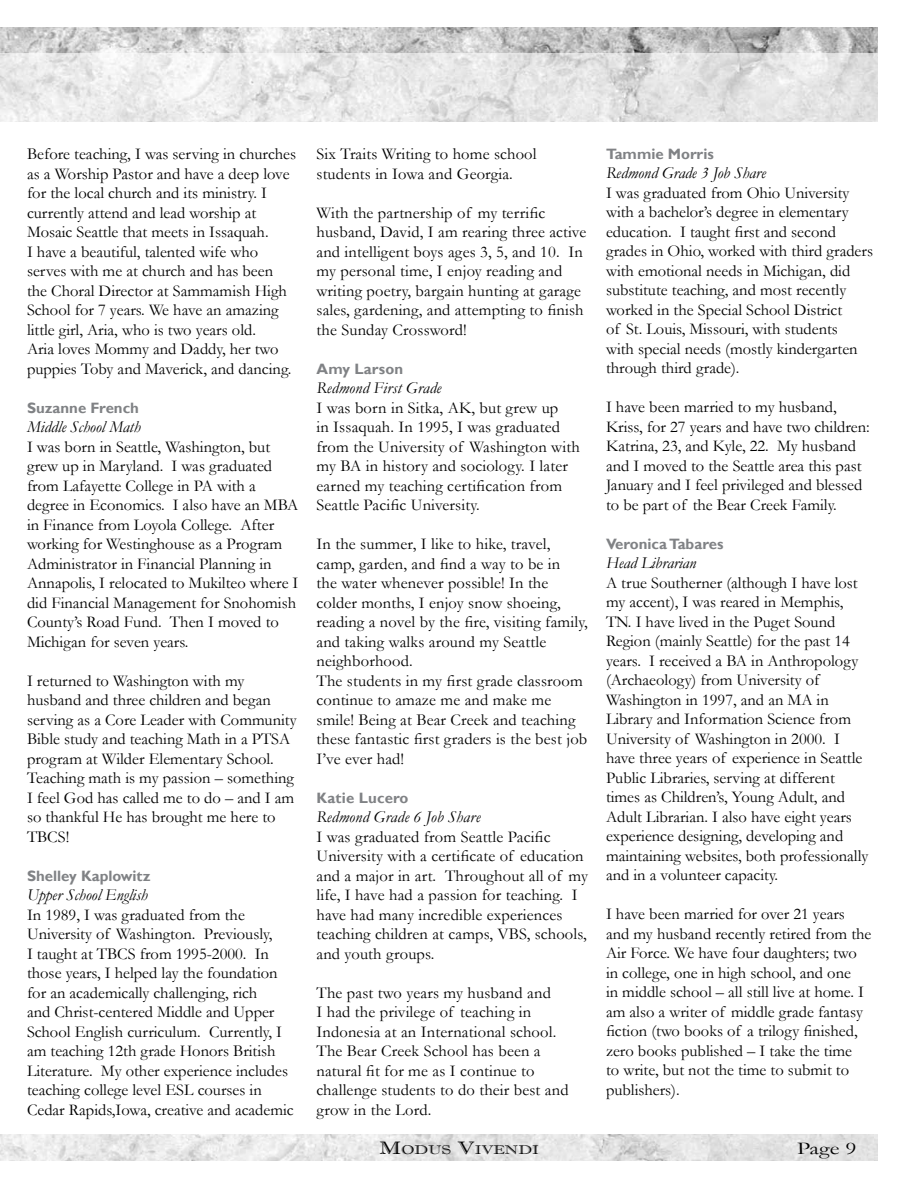
<style>
.page{position:relative;width:918px;height:1188px;background:#fff}
.page>*{position:absolute;margin:0;border:0;box-sizing:border-box;transform-origin:0 0}
.t1{font:18px "Garamond";color:#000;scale:1.3 1}
.t2{font:16.5px/19.5px "Garamond";color:#000}
.t3{font:italic 16.5px "Garamond";color:#000}
.t4{font:700 15px "Gill Sans";color:#808285}
.t5{font:12.6px "Imprint MT Shadow";color:#000;scale:1.3 1}
.s1{font-size:18px}
</style>
<div class="page">
<img style="left:0;top:27px;width:878px;height:27px">
<img style="left:0;top:54px;width:878px;height:68px">
<img style="left:0;top:1134px;width:878px;height:27px">
<p class="t2" style="left:27px;top:144px;width:271px">Before teaching, I was serving in churches as a Worship Pastor and have a deep love for the local church and its ministry. I currently attend and lead worship at Mosaic Seattle that meets in Issaquah.<br>I have a beautiful, talented wife who serves with me at church and has been the Choral Director at Sammamish High School for 7 years. We have an amazing little girl, Aria, who is two years old.<br>Aria loves Mommy and Daddy, her two puppies Toby and Maverick, and dancing.</p>
<p class="t4" style="left:27px;top:399px;width:113px">Suzanne French</p>
<p class="t3" style="left:27px;top:416px;width:115px">Middle School Math</p>
<p class="t2" style="left:27px;top:436px;width:273px">I was born in Seattle, Washington, but grew up in Maryland. I was graduated from Lafayette College in PA with a degree in Economics. I also have an MBA in Finance from Loyola College. After working for Westinghouse as a Program Administrator in Financial Planning in Annapolis, I relocated to Mukilteo where I did Financial Management for Snohomish County’s Road Fund. Then I moved to Michigan for seven years.</p>
<p class="t2" style="left:27px;top:670px;width:271px">I returned to Washington with my husband and three children and began serving as a Core Leader with Community Bible study and teaching Math in a PTSA program at Wilder Elementary School.<br>Teaching math is my passion – something I feel God has called me to do – and I am so thankful He has brought me here to TBCS!</p>
<p class="t4" style="left:27px;top:867px;width:125px">Shelley Kaplowitz</p>
<p class="t3" style="left:27px;top:884px;width:122px">Upper School English</p>
<p class="t2" style="left:27px;top:904px;width:268px">In 1989, I was graduated from the University of Washington. Previously,<br>I taught at TBCS from 1995-2000. In those years, I helped lay the foundation for an academically challenging, rich<br>and Christ-centered Middle and Upper School English curriculum. Currently, I am teaching 12th grade Honors British Literature. My other experience includes teaching college level ESL courses in Cedar Rapids,Iowa, creative and academic</p>
<p class="t2" style="left:316px;top:144px;width:222px">Six Traits Writing to home school students in Iowa and Georgia.</p>
<p class="t2" style="left:316px;top:202px;width:271px">With the partnership of my terrific husband, David, I am rearing three active and intelligent boys ages 3, 5, and 10. In my personal time, I enjoy reading and writing poetry, bargain hunting at garage sales, gardening, and attempting to finish the Sunday Crossword!</p>
<p class="t4" style="left:316px;top:360px;width:88px">Amy Larson</p>
<p class="t3" style="left:316px;top:377px;width:126px">Redmond First Grade</p>
<p class="t2" style="left:316px;top:397px;width:265px">I was born in Sitka, AK, but grew up<br>in Issaquah. In 1995, I was graduated from the University of Washington with my BA in history and sociology. I later earned my teaching certification from Seattle Pacific University.</p>
<p class="t2" style="left:316px;top:534px;width:273px">In the summer, I like to hike, travel, camp, garden, and find a way to be in<br>the water whenever possible! In the colder months, I enjoy snow shoeing, reading a novel by the fire, visiting family, and taking walks around my Seattle neighborhood.<br>The students in my first grade classroom continue to amaze me and make me smile! Being at Bear Creek and teaching these fantastic first graders is the best job I’ve ever had!</p>
<p class="t4" style="left:316px;top:789px;width:94px">Katie Lucero</p>
<p class="t3" style="left:316px;top:806px;width:166px">Redmond Grade 6 Job Share</p>
<p class="t2" style="left:316px;top:826px;width:273px">I was graduated from Seattle Pacific University with a certificate of education and a major in art. Throughout all of my life, I have had a passion for teaching. I have had many incredible experiences teaching children at camps, VBS, schools, and youth groups.</p>
<p class="t2" style="left:316px;top:982px;width:254px">The past two years my husband and<br>I had the privilege of teaching in<br>Indonesia at an International school.<br>The Bear Creek School has been a natural fit for me as I continue to challenge students to do their best and grow in the Lord.</p>
<p class="t4" style="left:606px;top:145px;width:109px">Tammie Morris</p>
<p class="t3" style="left:606px;top:162px;width:162px">Redmond Grade 3 Job Share</p>
<p class="t2" style="left:606px;top:183px;width:269px">I was graduated from Ohio University with a bachelor’s degree in elementary education. I taught first and second grades in Ohio, worked with third graders with emotional needs in Michigan, did substitute teaching, and most recently worked in the Special School District<br>of St. Louis, Missouri, with students<br>with special needs (mostly kindergarten through third grade).</p>
<p class="t2" style="left:606px;top:397px;width:265px">I have been married to my husband, Kriss, for 27 years and have two children:<br>Katrina, 23, and Kyle, 22. My husband and I moved to the Seattle area this past January and I feel privileged and blessed to be part of the Bear Creek Family.</p>
<p class="t4" style="left:606px;top:535px;width:119px">Veronica Tabares</p>
<p class="t3" style="left:606px;top:552px;width:92px">Head Librarian</p>
<p class="t2" style="left:606px;top:573px;width:264px">A true Southerner (although I have lost my accent), I was reared in Memphis, TN. I have lived in the Puget Sound Region (mainly Seattle) for the past 14 years. I received a BA in Anthropology (Archaeology) from University of Washington in 1997, and an MA in Library and Information Science from University of Washington in 2000. I have three years of experience in Seattle Public Libraries, serving at different times as Children’s, Young Adult, and Adult Librarian. I also have eight years experience designing, developing and maintaining websites, both professionally and in a volunteer capacity.</p>
<p class="t2" style="left:606px;top:904px;width:267px">I have been married for over 21 years and my husband recently retired from the Air Force. We have four daughters; two in college, one in high school, and one<br>in middle school – all still live at home. I am also a writer of middle grade fantasy fiction (two books of a trilogy finished, zero books published – I take the time<br>to write, but not the time to submit to publishers).</p>
<p class="t5" style="left:379px;top:1143px;width:28px"><span class="s1">M</span>ODUS</p>
<p class="t5" style="left:457px;top:1143px;width:23px"><span class="s1">V</span>IVENDI</p>
<p class="t1" style="left:797px;top:1137px;width:47px">Page 9</p>
</div>
